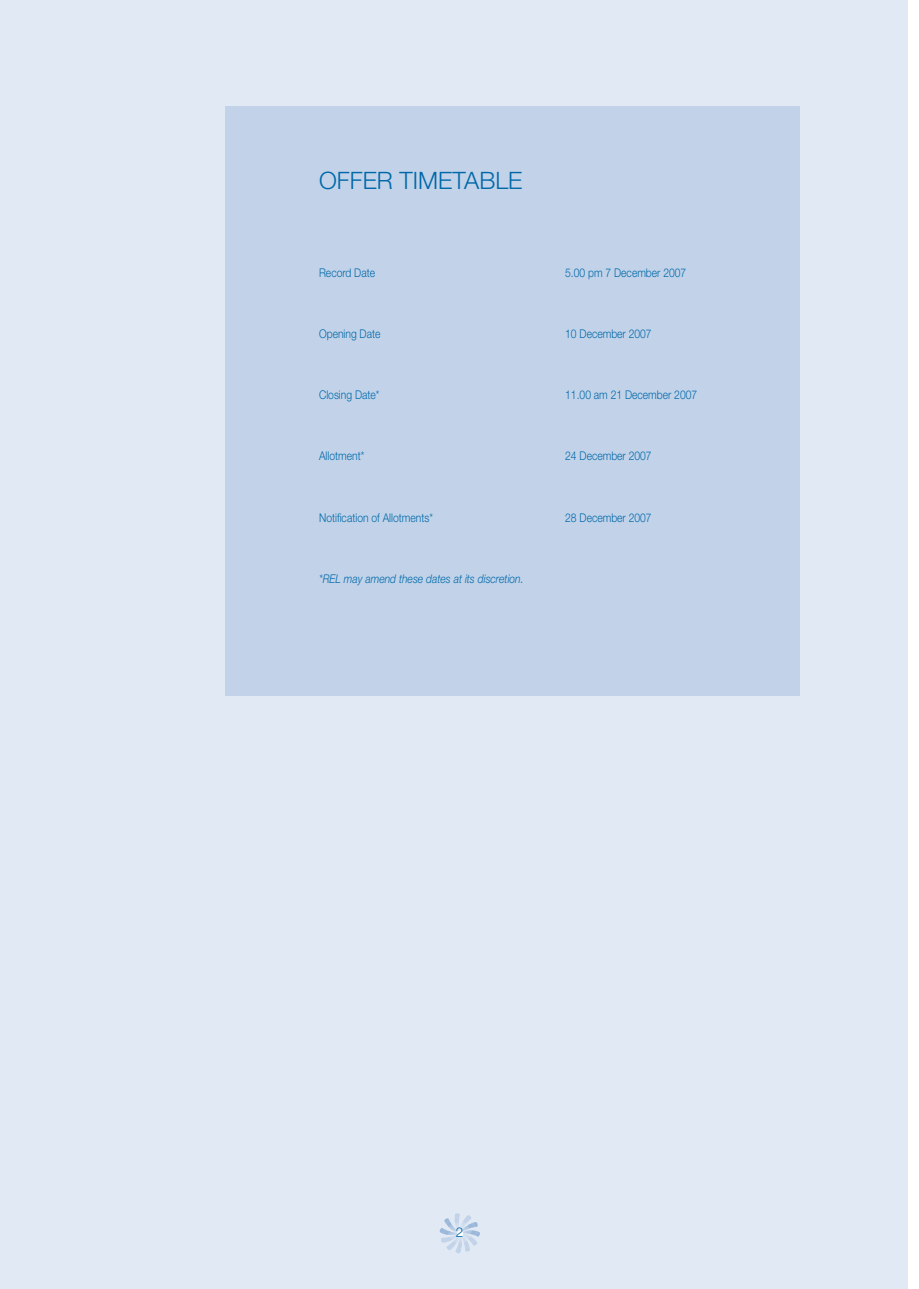
<style>
.page{position:relative;width:919px;height:1289px;background:#fff}
.page>*{position:absolute;margin:0;border:0;box-sizing:border-box;transform-origin:0 0}
.t1{font:300 24px "Helvetica Neue";color:#0068a9}
.t2{font:300 13.5px "Helvetica Neue";color:#0068a9}
.t3{font:300 12px "Helvetica Neue";color:#0068a9;scale:.86 1}
.t4{font:italic 300 12px "Helvetica Neue";color:#0068a9;scale:.86 1}
</style>
<div class="page">
<div style="left:0;top:0;width:907px;height:1288px;background:#e0e9f4"></div>
<div style="left:225px;top:106px;width:574px;height:589px;background:#c2d3e9"></div>
<svg style="left:439px;top:1213px;width:41px;height:40px"></svg>
<h1 class="t1" style="left:319px;top:171px;width:205px">OFFER TIMETABLE</h1>
<p class="t3" style="left:319px;top:269px;width:67px">Record Date</p>
<p class="t3" style="left:565px;top:269px;width:142px">5.00 pm 7 December 2007</p>
<p class="t3" style="left:319px;top:330px;width:73px">Opening Date</p>
<p class="t3" style="left:565px;top:330px;width:102px">10 December 2007</p>
<p class="t3" style="left:319px;top:391px;width:72px">Closing Date*</p>
<p class="t3" style="left:565px;top:391px;width:155px">11.00 am 21 December 2007</p>
<p class="t3" style="left:319px;top:452px;width:54px">Allotment*</p>
<p class="t3" style="left:565px;top:452px;width:102px">24 December 2007</p>
<p class="t3" style="left:319px;top:513px;width:134px">Notification of Allotments*</p>
<p class="t3" style="left:565px;top:513px;width:102px">28 December 2007</p>
<p class="t4" style="left:319px;top:574px;width:239px">*REL may amend these dates at its discretion.</p>
<p class="t2" style="left:455px;top:1227px;width:9px">2</p>
</div>
